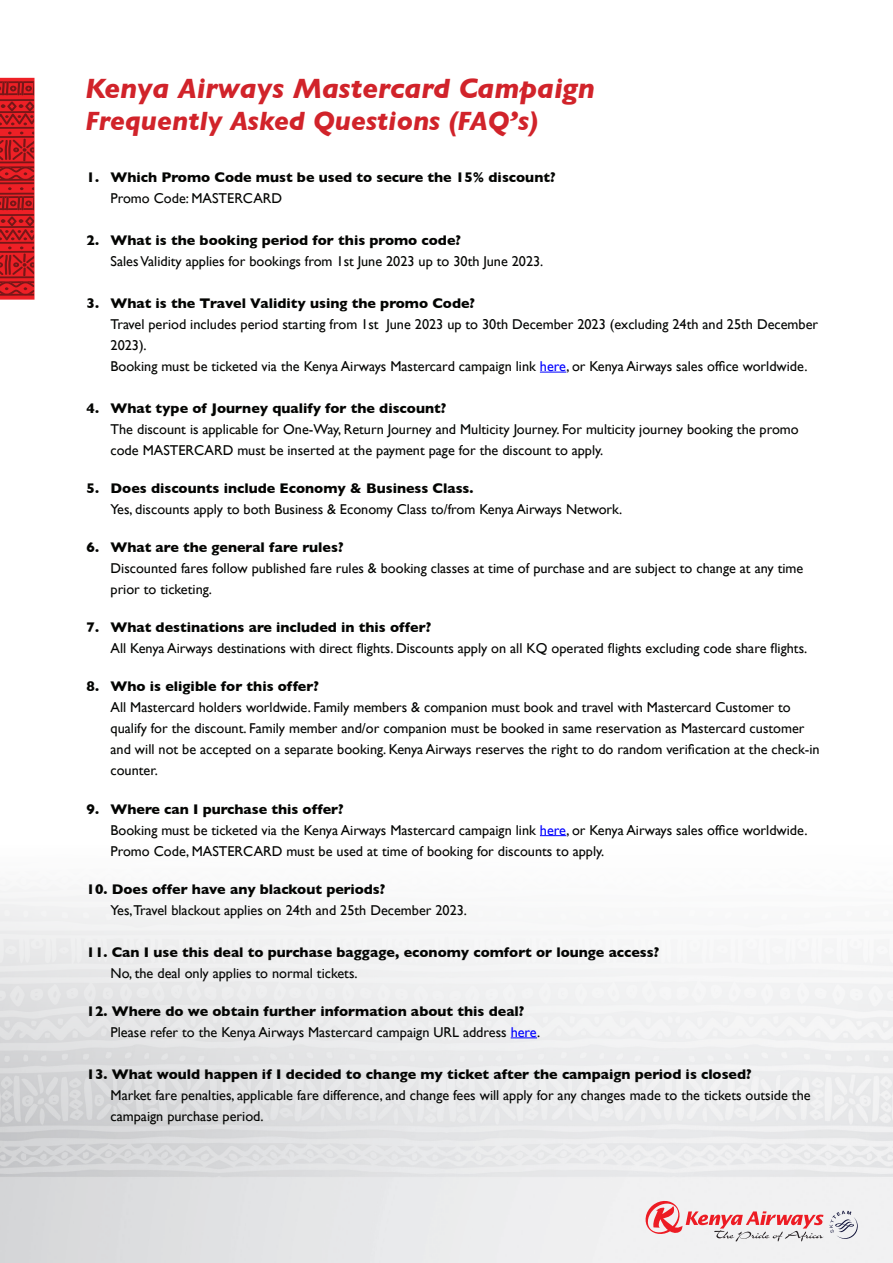
<style>
.page{position:relative;width:893px;height:1263px;background:#fff}
.page>*{position:absolute;margin:0;border:0;box-sizing:border-box;transform-origin:0 0}
.t1{font:italic 700 28.5px "Gill Sans";color:#d1232a}
.t2{font:italic 700 27px "Gill Sans";color:#d1232a}
.Paragraph_Style_2{font:14.25px/21px "Gill Sans";color:#040503}
.Paragraph_Style_2-2{font:700 14.25px "Gill Sans";color:#040503}
.s1{color:#00f}
</style>
<div class="page">
<svg style="left:0;top:78px;width:34px;height:222px;background:#bf1c20"></svg>
<svg style="left:643px;top:1199px;width:180px;height:42px"></svg>
<svg style="left:830px;top:1211px;width:28px;height:28px"></svg>
<svg style="left:540px;top:372px;width:26px;height:1px"></svg>
<svg style="left:540px;top:835px;width:26px;height:1px"></svg>
<svg style="left:511px;top:1037px;width:26px;height:1px"></svg>
<p class="t1" style="left:85px;top:71px;width:512px">Kenya Airways Mastercard Campaign</p>
<p class="t2" style="left:85px;top:105px;width:454px">Frequently Asked Questions (FAQ’s)</p>
<p class="Paragraph_Style_2-2" style="left:87px;top:166px;width:471px">1. Which Promo Code must be used to secure the 15% discount?</p>
<p class="Paragraph_Style_2" style="left:111px;top:188px;width:173px">Promo Code: MASTERCARD</p>
<p class="Paragraph_Style_2-2" style="left:87px;top:229px;width:376px">2. What is the booking period for this promo code?</p>
<p class="Paragraph_Style_2" style="left:111px;top:251px;width:434px">Sales Validity applies for bookings from 1st June 2023 up to 30th June 2023.</p>
<p class="Paragraph_Style_2-2" style="left:87px;top:292px;width:390px">3. What is the Travel Validity using the promo Code?</p>
<p class="Paragraph_Style_2" style="left:111px;top:314px;width:709px">Travel period includes period starting from 1st June 2023 up to 30th December 2023 (excluding 24th and 25th December<br>2023).</p>
<p class="Paragraph_Style_2" style="left:111px;top:356px;width:698px">Booking must be ticketed via the Kenya Airways Mastercard campaign link <span class="s1">here</span>, or Kenya Airways sales office worldwide.</p>
<p class="Paragraph_Style_2-2" style="left:87px;top:397px;width:361px">4. What type of Journey qualify for the discount?</p>
<p class="Paragraph_Style_2" style="left:111px;top:419px;width:690px">The discount is applicable for One-Way, Return Journey and Multicity Journey. For multicity journey booking the promo code MASTERCARD must be inserted at the payment page for the discount to apply.</p>
<p class="Paragraph_Style_2-2" style="left:87px;top:477px;width:388px">5. Does discounts include Economy &amp; Business Class.</p>
<p class="Paragraph_Style_2" style="left:111px;top:499px;width:513px">Yes, discounts apply to both Business &amp; Economy Class to/from Kenya Airways Network.</p>
<p class="Paragraph_Style_2-2" style="left:87px;top:536px;width:258px">6. What are the general fare rules?</p>
<p class="Paragraph_Style_2" style="left:111px;top:558px;width:694px">Discounted fares follow published fare rules &amp; booking classes at time of purchase and are subject to change at any time prior to ticketing.</p>
<p class="Paragraph_Style_2-2" style="left:87px;top:616px;width:346px">7. What destinations are included in this offer?</p>
<p class="Paragraph_Style_2" style="left:111px;top:638px;width:698px">All Kenya Airways destinations with direct flights. Discounts apply on all KQ operated flights excluding code share flights.</p>
<p class="Paragraph_Style_2-2" style="left:87px;top:675px;width:234px">8. Who is eligible for this offer?</p>
<p class="Paragraph_Style_2" style="left:111px;top:697px;width:711px">All Mastercard holders worldwide. Family members &amp; companion must book and travel with Mastercard Customer to qualify for the discount. Family member and/or companion must be booked in same reservation as Mastercard customer and will not be accepted on a separate booking. Kenya Airways reserves the right to do random verification at the check-in counter.</p>
<p class="Paragraph_Style_2-2" style="left:87px;top:797px;width:259px">9. Where can I purchase this offer?</p>
<p class="Paragraph_Style_2" style="left:111px;top:819px;width:698px">Booking must be ticketed via the Kenya Airways Mastercard campaign link <span class="s1">here</span>, or Kenya Airways sales office worldwide.<br>Promo Code, MASTERCARD must be used at time of booking for discounts to apply.</p>
<p class="Paragraph_Style_2-2" style="left:87px;top:877px;width:300px">10. Does offer have any blackout periods?</p>
<p class="Paragraph_Style_2" style="left:111px;top:899px;width:358px">Yes,Travel blackout applies on 24th and 25th December 2023.</p>
<p class="Paragraph_Style_2-2" style="left:87px;top:940px;width:574px">11. Can I use this deal to purchase baggage, economy comfort or lounge access?</p>
<p class="Paragraph_Style_2" style="left:111px;top:962px;width:249px">No, the deal only applies to normal tickets.</p>
<p class="Paragraph_Style_2-2" style="left:87px;top:1000px;width:439px">12. Where do we obtain further information about this deal?</p>
<p class="Paragraph_Style_2" style="left:111px;top:1021px;width:431px">Please refer to the Kenya Airways Mastercard campaign URL address <span class="s1">here</span>.</p>
<p class="Paragraph_Style_2-2" style="left:87px;top:1063px;width:667px">13. What would happen if I decided to change my ticket after the campaign period is closed?</p>
<p class="Paragraph_Style_2" style="left:111px;top:1084px;width:702px">Market fare penalties, applicable fare difference, and change fees will apply for any changes made to the tickets outside the campaign purchase period.</p>
</div>
